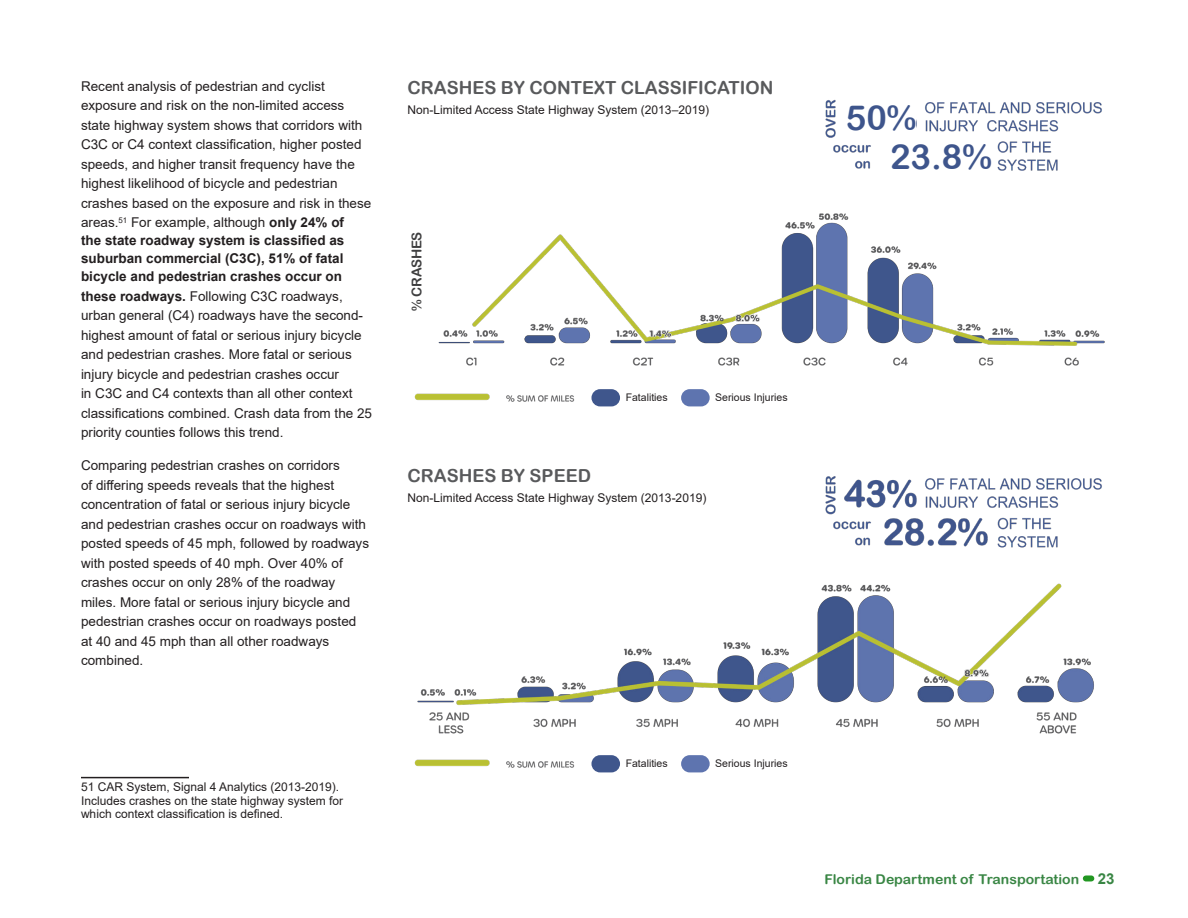
<style>
.page{position:relative;width:1188px;height:918px;background:#fff}
.page>*{position:absolute;margin:0;border:0;box-sizing:border-box;transform-origin:0 0}
.Number{font:34.5px "Arial Rounded MT Bold";color:#3e558c}
.Callout_title{font:18px "Arial Rounded MT Bold";color:#595a5c}
.t1{font:13.5px/19.5px "Arial";color:#231f20}
.t2{font:700 13.5px/18px "Arial";color:#231f20;text-align:justify}
.t3{font:13.5px "Arial Rounded MT Bold";color:#398644;scale:1.04 1}
.Label_small{font:13.5px "Arial Rounded MT Bold";letter-spacing:-.02em;color:#3e3e3f}
.Footnotes{font:12px/13.5px "Arial";color:#231f20}
.t4{font:10.5px "Arial";color:#231f20}
.s1{font-weight:700}
.s2{font-family:"Arial";font-weight:700;font-size:15px}
</style>
<div class="page">
<hr style="left:81px;top:777px;width:108px;height:1px;background:#231f20">
<img style="left:438px;top:213px;width:667px;height:153px">
<img style="left:417px;top:583px;width:677px;height:151px">
<img style="left:825px;top:476px;width:277px;height:72px">
<img style="left:414px;top:759px;width:161px;height:9px">
<img style="left:414px;top:393px;width:161px;height:9px">
<img style="left:825px;top:99px;width:277px;height:72px">
<div style="left:840px;top:98px;width:76px;height:39px;background:#fff"></div>
<div style="left:878px;top:137px;width:114px;height:38px;background:#fff"></div>
<div style="left:681px;top:389px;width:29px;height:17px;background:#5e74af;border-radius:9px"></div>
<div style="left:591px;top:389px;width:29px;height:17px;background:#3f568c;border-radius:9px"></div>
<div style="left:681px;top:755px;width:29px;height:17px;background:#5e74af;border-radius:9px"></div>
<div style="left:591px;top:755px;width:29px;height:17px;background:#3f568c;border-radius:9px"></div>
<svg style="left:1086px;top:875px;width:5px;height:6px"></svg>
<p class="t1" style="left:81px;top:76px;width:292px">Recent analysis of pedestrian and cyclist exposure and risk on the non-limited access state highway system shows that corridors with C3C or C4 context classification, higher posted speeds, and higher transit frequency have the highest likelihood of bicycle and pedestrian crashes based on the exposure and risk in these areas.<sup>51</sup> For example, although <span class="s1">only 24% of</span></p>
<p class="t2" style="left:81px;top:232px;width:265px">the state roadway system is classified as suburban commercial (C3C), 51% of fatal bicycle and pedestrian crashes occur on</p>
<p class="t1" style="left:81px;top:286px;width:293px"><span class="s1">these roadways.</span> Following C3C roadways, urban general (C4) roadways have the second&shy;highest amount of fatal or serious injury bicycle and pedestrian crashes. More fatal or serious injury bicycle and pedestrian crashes occur<br>in C3C and C4 contexts than all other context classifications combined. Crash data from the 25 priority counties follows this trend.</p>
<p class="t1" style="left:81px;top:456px;width:290px">Comparing pedestrian crashes on corridors<br>of differing speeds reveals that the highest concentration of fatal or serious injury bicycle and pedestrian crashes occur on roadways with posted speeds of 45 mph, followed by roadways with posted speeds of 40 mph. Over 40% of crashes occur on only 28% of the roadway miles. More fatal or serious injury bicycle and pedestrian crashes occur on roadways posted at 40 and 45 mph than all other roadways combined.</p>
<p class="Callout_title" style="left:408px;top:77px;width:367px">CRASHES BY CONTEXT CLASSIFICATION</p>
<p class="Footnotes" style="left:408px;top:103px;width:303px">Non-Limited Access State Highway System (2013–2019)</p>
<p class="Label_small" style="left:409px;top:311px;width:81px;rotate:-90deg">% CRASHES</p>
<p class="t4" style="left:626px;top:390px;width:44px">Fatalities</p>
<p class="t4" style="left:715px;top:390px;width:74px">Serious Injuries</p>
<p class="Callout_title" style="left:408px;top:465px;width:185px">CRASHES BY SPEED</p>
<p class="Footnotes" style="left:408px;top:491px;width:300px">Non-Limited Access State Highway System (2013-2019)</p>
<p class="Footnotes" style="left:81px;top:780px;width:264px">51 CAR System, Signal 4 Analytics (2013-2019).<br>Includes crashes on the state highway system for which context classification is defined.</p>
<p class="t4" style="left:626px;top:756px;width:44px">Fatalities</p>
<p class="t4" style="left:715px;top:756px;width:74px">Serious Injuries</p>
<p class="Number" style="left:846px;top:97px;width:72px">50%</p>
<p class="Number" style="left:890px;top:136px;width:103px">23.8%</p>
<p class="t3" style="left:824px;top:871px;width:280px">Florida Department of Transportation <span class="s2">23</span></p>
</div>
